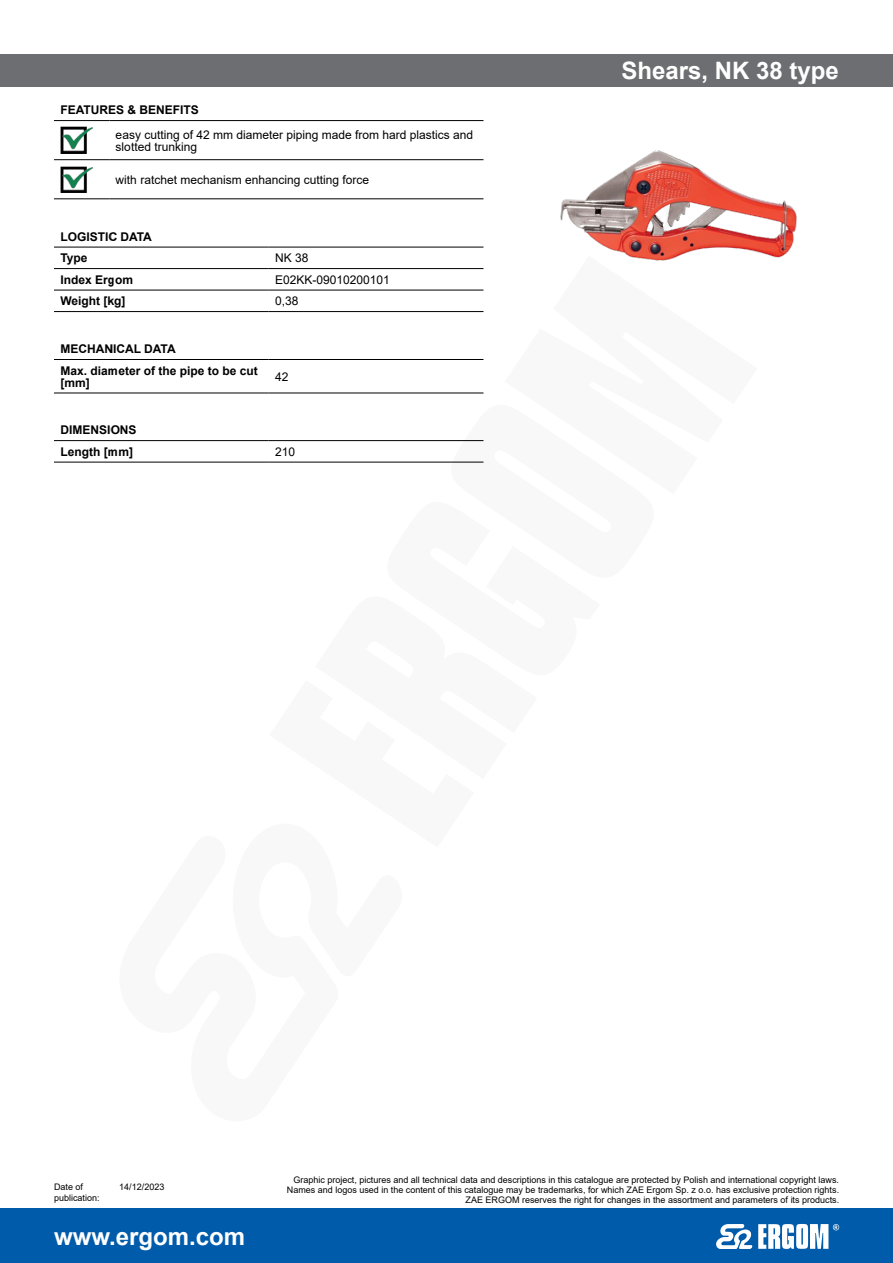
<style>
.page{position:relative;width:893px;height:1263px;background:#fff}
.page>*{position:absolute;margin:0;border:0;box-sizing:border-box;transform-origin:0 0}
.produkt-nazwa{font:700 24px "Arial";color:#fff}
.opis-body{font:12px/12px "Arial";color:#000}
.opis-body-bold{font:700 12px/12px "Arial";color:#000}
.t1{font:9px/9.8px "Arial";color:#000;text-align:right}
</style>
<div class="page">
<div style="left:0;top:1209px;width:893px;height:54px;background:#005baa"></div>
<svg style="left:716px;top:1224px;width:123px;height:25px"></svg>
<div style="left:0;top:54px;width:893px;height:32px;background:#6d6e71"></div>
<img style="left:560px;top:150px;width:237px;height:108px">
<hr style="left:54px;top:120px;width:55px;height:1px;background:#000">
<hr style="left:109px;top:120px;width:374px;height:1px;background:#000">
<hr style="left:54px;top:159px;width:55px;height:1px;background:#000">
<hr style="left:109px;top:159px;width:374px;height:1px;background:#000">
<hr style="left:54px;top:199px;width:55px;height:1px;background:#000">
<hr style="left:109px;top:199px;width:374px;height:1px;background:#000">
<img style="left:60px;top:127px;width:33px;height:26px">
<img style="left:60px;top:166px;width:33px;height:26px">
<hr style="left:54px;top:247px;width:215px;height:1px;background:#000">
<hr style="left:269px;top:247px;width:214px;height:1px;background:#000">
<hr style="left:54px;top:268px;width:215px;height:1px;background:#000">
<hr style="left:269px;top:268px;width:214px;height:1px;background:#000">
<hr style="left:54px;top:290px;width:215px;height:1px;background:#000">
<hr style="left:269px;top:290px;width:214px;height:1px;background:#000">
<hr style="left:54px;top:311px;width:215px;height:1px;background:#000">
<hr style="left:269px;top:311px;width:214px;height:1px;background:#000">
<hr style="left:54px;top:440px;width:215px;height:1px;background:#000">
<hr style="left:54px;top:462px;width:215px;height:1px;background:#000">
<hr style="left:54px;top:359px;width:215px;height:1px;background:#000">
<hr style="left:269px;top:359px;width:214px;height:1px;background:#000">
<hr style="left:54px;top:393px;width:215px;height:1px;background:#000">
<hr style="left:269px;top:393px;width:214px;height:1px;background:#000">
<svg style="left:560px;top:255px;width:198px;height:6px"></svg>
<svg style="left:269px;top:440px;width:215px;height:23px"></svg>
<p class="opis-body-bold" style="left:60px;top:104px;width:140px">FEATURES &amp; BENEFITS</p>
<p class="opis-body" style="left:116px;top:128px;width:359px">easy cutting of 42 mm diameter piping made from hard plastics and slotted trunking</p>
<p class="opis-body" style="left:116px;top:173px;width:255px">with ratchet mechanism enhancing cutting force</p>
<p class="opis-body-bold" style="left:60px;top:231px;width:93px">LOGISTIC DATA</p>
<p class="opis-body-bold" style="left:60px;top:252px;width:29px">Type</p>
<p class="opis-body" style="left:275px;top:252px;width:35px">NK 38</p>
<p class="opis-body-bold" style="left:60px;top:274px;width:74px">Index Ergom</p>
<p class="opis-body" style="left:275px;top:273px;width:116px">E02KK-09010200101</p>
<p class="opis-body-bold" style="left:60px;top:295px;width:67px">Weight [kg]</p>
<p class="opis-body" style="left:275px;top:295px;width:25px">0,38</p>
<p class="opis-body-bold" style="left:60px;top:343px;width:117px">MECHANICAL DATA</p>
<p class="opis-body-bold" style="left:60px;top:364px;width:199px">Max. diameter of the pipe to be cut [mm]</p>
<p class="opis-body" style="left:275px;top:370px;width:15px">42</p>
<p class="opis-body-bold" style="left:60px;top:424px;width:78px">DIMENSIONS</p>
<p class="opis-body-bold" style="left:60px;top:446px;width:74px">Length [mm]</p>
<p class="opis-body" style="left:275px;top:445px;width:22px">210</p>
<p class="produkt-nazwa" style="left:621px;top:54px;width:219px">Shears, NK 38 type</p>
<p class="t1" style="left:54px;top:1182px;width:31px">Date of</p>
<p class="t1" style="left:119px;top:1182px;width:47px">14/12/2023</p>
<p class="t1" style="left:54px;top:1193px;width:47px">publication:</p>
<h1 class="produkt-nazwa" style="left:54px;top:1219px;width:193px">www.ergom.com</h1>
<p class="t1" style="left:287px;top:1175px;width:554px">Graphic project, pictures and all technical data and descriptions in this catalogue are protected by Polish and international copyright laws.<br>Names and logos used in the content of this catalogue may be trademarks, for which ZAE Ergom Sp. z o.o. has exclusive protection rights.<br>ZAE ERGOM reserves the right for changes in the assortment and parameters of its products.</p>
</div>
